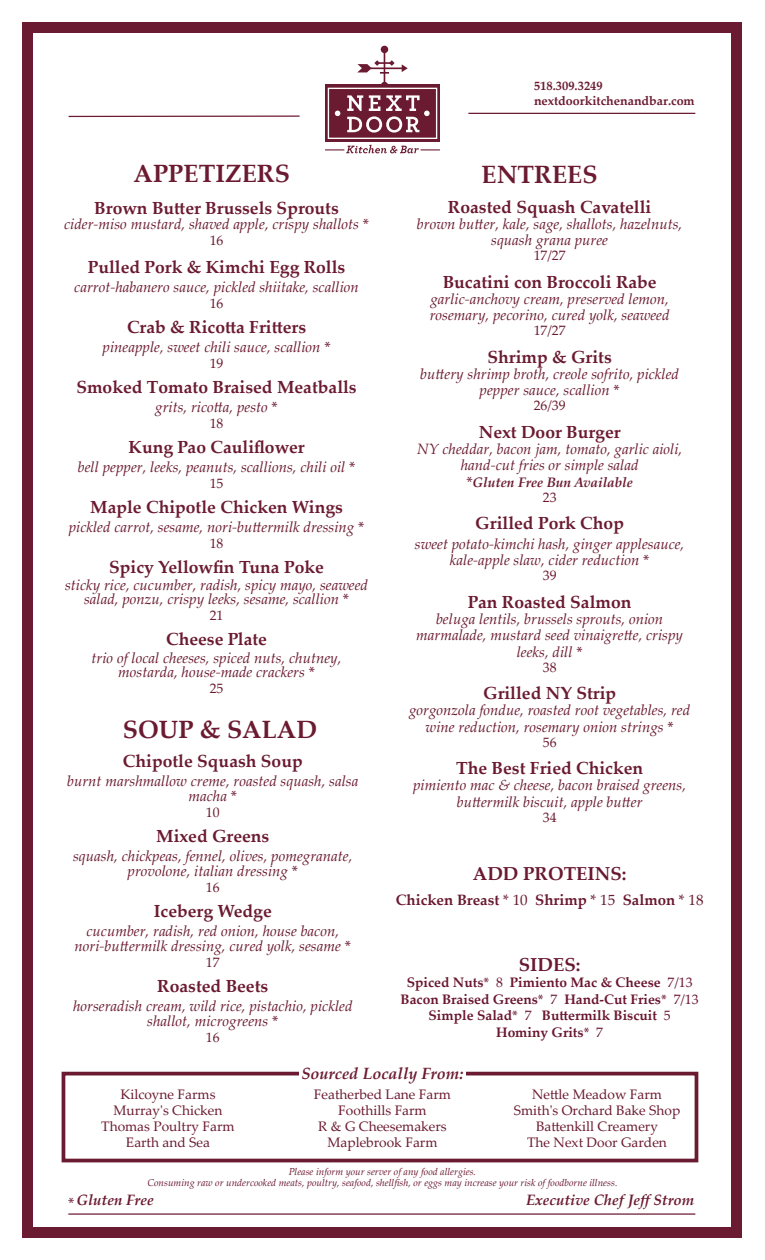
<style>
.page{position:relative;width:765px;height:1260px;background:#fff}
.page>*{position:absolute;margin:0;border:0;box-sizing:border-box;transform-origin:0 0}
.t1{font:700 25px "Palatino Linotype";color:#6b1b31}
.t2{font:700 18.75px "Palatino Linotype";color:#691931}
.t3{font:700 17.5px "Palatino Linotype";color:#6b1b31}
.t4{font:italic 700 16.25px "Palatino Linotype";color:#6b1b31}
.t5{font:italic 15px/16.2px "Palatino Linotype";color:#6b1b31;text-align:center}
.t6{font:700 15px "Palatino Linotype";color:#691931}
.t7{font:italic 700 15px "Palatino Linotype";color:#6b1b31}
.t8{font:15px "Myriad Pro";color:#6b1b31}
.t9{font:13.75px/16.2px "Palatino Linotype";color:#6b1b31;text-align:center}
.t10{font:700 13.75px/16.5px "Palatino Linotype";color:#6a1730;text-align:center}
.t11{font:italic 700 13.75px/15px "Palatino Linotype";color:#6b1b31;text-align:center}
.t12{font:700 12.5px/15px "Palatino Linotype";color:#6b1b31}
.t13{font:italic 10px/11.2px "Palatino Linotype";color:#6a1730;text-align:center}
.s1{font-family:"Myriad Pro";font-style:normal}
.s2{font-family:"Myriad Pro";font-weight:400;font-style:normal;font-size:15px}
.s3{font-weight:400;font-style:normal}
.s4{font-weight:400}
.s5{font-family:"Myriad Pro";font-weight:400}
</style>
<div class="page">
<div style="left:22px;top:22px;width:720px;height:1216px;background:#6b1b31"></div>
<div style="left:34px;top:33px;width:697px;height:1194px;background:#fff"></div>
<hr style="left:468px;top:113px;width:227px;height:1px;background:#6b1b31">
<hr style="left:69px;top:116px;width:231px;height:1px;background:#6b1b31">
<hr style="left:68px;top:1213px;width:627px;height:2px;background:#6b1b31">
<div style="left:325px;top:85px;width:115px;height:57px;background:#6b1b31"></div>
<hr style="left:384px;top:51px;width:1px;height:32px;background:#6a1730">
<hr style="left:369px;top:68px;width:34px;height:1px;background:#6a1730">
<svg style="left:381px;top:82px;width:7px;height:3px"></svg>
<div style="left:381px;top:46px;width:7px;height:7px;background:#6b1b31;border-radius:50%"></div>
<svg style="left:402px;top:64px;width:6px;height:8px"></svg>
<svg style="left:357px;top:60px;width:38px;height:14px"></svg>
<div style="left:328px;top:88px;width:109px;height:51px;border:1px solid #fff"></div>
<svg style="left:335px;top:111px;width:5px;height:5px"></svg>
<svg style="left:347px;top:95px;width:83px;height:38px"></svg>
<svg style="left:325px;top:145px;width:115px;height:8px"></svg>
<div style="left:62px;top:1072px;width:636px;height:90px;border:4px solid #6b1b31"></div>
<div style="left:299px;top:1061px;width:167px;height:25px;background:#fff"></div>
<p class="t12" style="left:534px;top:78px;width:162px">518.309.3249 nextdoorkitchenandbar.com</p>
<h1 class="t1" style="left:134px;top:156px;width:158px">APPETIZERS</h1>
<p class="t3" style="left:94px;top:196px;width:246px">Brown Butter Brussels Sprouts</p>
<p class="t5" style="left:64px;top:215px;width:306px">cider-miso mustard, shaved apple, crispy shallots <span class="s1">*</span></p>
<p class="t9" style="left:210px;top:232px;width:15px">16</p>
<p class="t3" style="left:88px;top:255px;width:259px">Pulled Pork &amp; Kimchi Egg Rolls</p>
<p class="t5" style="left:74px;top:278px;width:286px">carrot-habanero sauce, pickled shiitake, scallion</p>
<p class="t9" style="left:210px;top:295px;width:15px">16</p>
<p class="t3" style="left:127px;top:315px;width:181px">Crab &amp; Ricotta Fritters</p>
<p class="t5" style="left:103px;top:338px;width:230px">pineapple, sweet chili sauce, scallion <span class="s1">*</span></p>
<p class="t9" style="left:210px;top:355px;width:15px">19</p>
<p class="t3" style="left:76px;top:375px;width:282px">Smoked Tomato Braised Meatballs</p>
<p class="t5" style="left:155px;top:398px;width:124px">grits, ricotta, pesto <span class="s1">*</span></p>
<p class="t9" style="left:210px;top:415px;width:15px">18</p>
<p class="t3" style="left:129px;top:435px;width:177px">Kung Pao Cauliflower</p>
<p class="t5" style="left:78px;top:458px;width:279px">bell pepper, leeks, peanuts, scallions, chili oil <span class="s1">*</span></p>
<p class="t9" style="left:210px;top:475px;width:15px">15</p>
<p class="t3" style="left:90px;top:495px;width:254px">Maple Chipotle Chicken Wings</p>
<p class="t5" style="left:69px;top:518px;width:297px">pickled carrot, sesame, nori-buttermilk dressing <span class="s1">*</span></p>
<p class="t9" style="left:210px;top:535px;width:15px">18</p>
<p class="t3" style="left:109px;top:555px;width:216px">Spicy Yellowfin Tuna Poke</p>
<p class="t5" style="left:65px;top:578px;width:305px;line-height:13.8px">sticky rice, cucumber, radish, spicy mayo, seaweed salad, ponzu, crispy leeks, sesame, scallion <span class="s1">*</span></p>
<p class="t9" style="left:210px;top:607px;width:15px">21</p>
<p class="t3" style="left:166px;top:627px;width:103px">Cheese Plate</p>
<p class="t5" style="left:92px;top:650px;width:251px;line-height:13.8px">trio of local cheeses, spiced nuts, chutney, mostarda, house-made crackers <span class="s1">*</span></p>
<p class="t9" style="left:210px;top:680px;width:15px">25</p>
<h1 class="t1" style="left:123px;top:711px;width:196px">SOUP &amp; SALAD</h1>
<h1 class="t1" style="left:482px;top:156px;width:118px">ENTREES</h1>
<p class="t3" style="left:448px;top:195px;width:205px">Roasted Squash Cavatelli</p>
<p class="t5" style="left:417px;top:215px;width:267px">brown butter, kale, sage, shallots, hazelnuts, squash grana puree</p>
<p class="t9" style="left:534px;top:247px;width:33px">17/27</p>
<p class="t3" style="left:443px;top:270px;width:215px">Bucatini con Broccoli Rabe</p>
<p class="t5" style="left:430px;top:290px;width:241px;text-align:left">garlic-anchovy cream, preserved lemon, rosemary, pecorino, cured yolk, seaweed</p>
<p class="t9" style="left:534px;top:322px;width:33px">17/27</p>
<p class="t3" style="left:487px;top:345px;width:126px">Shrimp &amp; Grits</p>
<p class="t5" style="left:420px;top:365px;width:260px">buttery shrimp broth, creole sofrito, pickled pepper sauce, scallion <span class="s1">*</span></p>
<p class="t9" style="left:534px;top:397px;width:33px">26/39</p>
<p class="t3" style="left:479px;top:420px;width:143px">Next Door Burger</p>
<p class="t5" style="left:417px;top:440px;width:267px">NY cheddar, bacon jam, tomato, garlic aioli, hand-cut fries or simple salad</p>
<p class="t11" style="left:466px;top:474px;width:168px"><span class="s2">*</span>Gluten Free Bun Available<br><span class="s3">23</span></p>
<p class="t3" style="left:475px;top:511px;width:150px">Grilled Pork Chop</p>
<p class="t5" style="left:415px;top:535px;width:271px">sweet potato-kimchi hash, ginger applesauce, kale-apple slaw, cider reduction <span class="s1">*</span></p>
<p class="t9" style="left:543px;top:567px;width:15px">39</p>
<p class="t3" style="left:468px;top:590px;width:165px">Pan Roasted Salmon</p>
<p class="t5" style="left:416px;top:610px;width:268px">beluga lentils, brussels sprouts, onion marmalade, mustard seed vinaigrette, crispy leeks, dill <span class="s1">*</span></p>
<p class="t9" style="left:543px;top:658px;width:15px">38</p>
<p class="t3" style="left:483px;top:681px;width:135px">Grilled NY Strip</p>
<p class="t5" style="left:409px;top:702px;width:283px">gorgonzola fondue, roasted root vegetables, red wine reduction, rosemary onion strings <span class="s1">*</span></p>
<p class="t9" style="left:543px;top:733px;width:15px">56</p>
<p class="t3" style="left:456px;top:756px;width:189px">The Best Fried Chicken</p>
<p class="t5" style="left:413px;top:777px;width:275px">pimiento mac &amp; cheese, bacon braised greens, buttermilk biscuit, apple butter</p>
<p class="t9" style="left:543px;top:808px;width:15px">34</p>
<p class="t3" style="left:123px;top:748px;width:181px">Chipotle Squash Soup</p>
<p class="t5" style="left:67px;top:772px;width:293px;line-height:15px">burnt marshmallow creme, roasted squash, salsa macha <span class="s1">*</span></p>
<p class="t9" style="left:206px;top:803px;width:15px">10</p>
<p class="t3" style="left:156px;top:823px;width:115px">Mixed Greens</p>
<p class="t5" style="left:73px;top:847px;width:281px;line-height:15px">squash, chickpeas, fennel, olives, pomegranate, provolone, italian dressing <span class="s1">*</span></p>
<p class="t9" style="left:206px;top:878px;width:15px">16</p>
<p class="t3" style="left:154px;top:898px;width:119px">Iceberg Wedge</p>
<p class="t5" style="left:75px;top:922px;width:278px;line-height:15px">cucumber, radish, red onion, house bacon, nori-buttermilk dressing, cured yolk, sesame <span class="s1">*</span></p>
<p class="t9" style="left:206px;top:953px;width:15px">17</p>
<p class="t3" style="left:157px;top:973px;width:113px">Roasted Beets</p>
<p class="t5" style="left:73px;top:997px;width:281px;line-height:15px">horseradish cream, wild rice, pistachio, pickled shallot, microgreens <span class="s1">*</span></p>
<p class="t9" style="left:206px;top:1028px;width:15px">16</p>
<p class="t2" style="left:473px;top:860px;width:155px">ADD PROTEINS:</p>
<p class="t6" style="left:396px;top:889px;width:309px">Chicken Breast <span class="s4">* 10</span> Shrimp <span class="s4">* 15</span> Salmon <span class="s4">* 18</span></p>
<p class="t2" style="left:519px;top:951px;width:63px">SIDES:</p>
<p class="t10" style="left:401px;top:974px;width:300px">Spiced Nuts<span class="s5">*</span> <span class="s4">8</span> Pimiento Mac &amp; Cheese <span class="s4">7/13<br></span>Bacon Braised Greens<span class="s5">*</span> <span class="s4">7</span> Hand-Cut Fries<span class="s5">*</span> <span class="s4">7/13<br></span>Simple Salad<span class="s5">*</span> <span class="s4">7</span> Buttermilk Biscuit <span class="s4">5<br></span>Hominy Grits<span class="s5">*</span> <span class="s4">7</span></p>
<p class="t4" style="left:301px;top:1062px;width:164px">Sourced Locally From:</p>
<p class="t9" style="left:101px;top:1085px;width:135px">Kilcoyne Farms<br>Murray's Chicken<br>Thomas Poultry Farm<br>Earth and Sea</p>
<p class="t9" style="left:314px;top:1085px;width:139px">Featherbed Lane Farm<br>Foothills Farm<br>R &amp; G Cheesemakers<br>Maplebrook Farm</p>
<p class="t9" style="left:514px;top:1085px;width:168px">Nettle Meadow Farm<br>Smith's Orchard Bake Shop<br>Battenkill Creamery<br>The Next Door Garden</p>
<p class="t13" style="left:147px;top:1166px;width:472px">Please inform your server of any food allergies.<br>Consuming raw or undercooked meats, poultry, seafood, shellfish, or eggs may increase your risk of foodborne illness.</p>
<p class="t7" style="left:77px;top:1189px;width:79px">Gluten Free</p>
<p class="t7" style="left:526px;top:1189px;width:170px">Executive Chef Jeff Strom</p>
<p class="t8" style="left:68px;top:1194px;width:8px">*</p>
</div>
